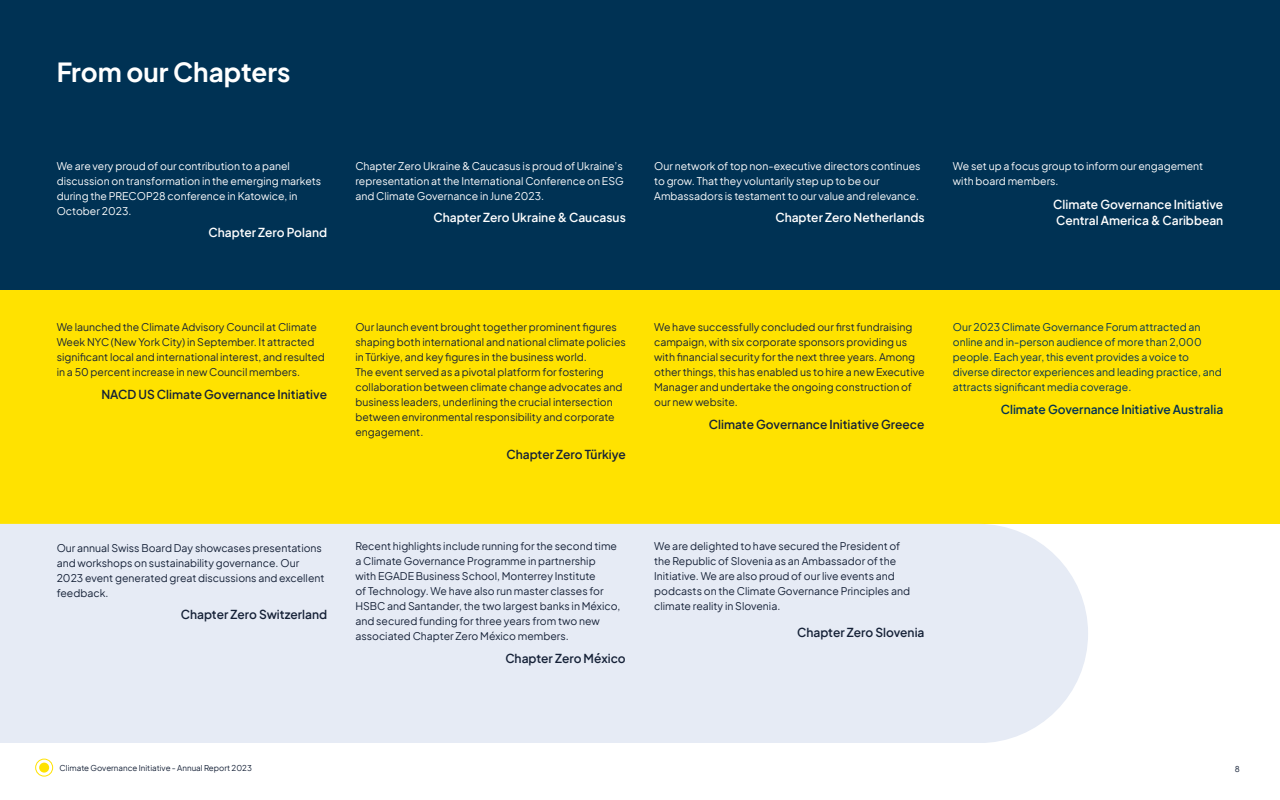
<style>
.page{position:relative;width:1280px;height:800px;background:#fff}
.page>*{position:absolute;margin:0;border:0;box-sizing:border-box;transform-origin:0 0}
.t1{font:700 26px "Plus Jakarta Sans";color:#fff}
.t2{font:600 12px "Plus Jakarta Sans";color:#152137}
.t3{font:600 12px/16px "Plus Jakarta Sans";color:#fff}
.t4{font:600 12px "Plus Jakarta Sans";color:#003254}
.t5{font:10.5px/15px "Plus Jakarta Sans";color:#152137}
.t6{font:10.5px/15px "Plus Jakarta Sans";color:#fff}
.t7{font:10.5px/15px "Plus Jakarta Sans";color:#003254}
.t8{font:8px "Plus Jakarta Sans";color:#152137}
</style>
<div class="page">
<div style="left:0;top:0;width:1280px;height:290px;background:#003254"></div>
<div style="left:0;top:290px;width:1280px;height:234px;background:#ffe200"></div>
<div style="left:0;top:524px;width:1088px;height:219px;background:#e6ebf5"></div>
<div style="left:35px;top:759px;width:18px;height:18px;border:1px solid #ffe200;border-radius:50%"></div>
<div style="left:39px;top:763px;width:10px;height:10px;background:#ffe200;border-radius:50%"></div>
<h1 class="t1" style="left:57px;top:49px;width:235px">From our Chapters</h1>
<p class="t6" style="left:57px;top:157px;width:266px">We are very proud of our contribution to a panel discussion on transformation in the emerging markets during the PRECOP28 conference in Katowice, in October 2023.</p>
<p class="t3" style="left:208px;top:223px;width:120px">Chapter Zero Poland</p>
<p class="t6" style="left:355px;top:157px;width:270px;text-align:justify">Chapter Zero Ukraine &amp; Caucasus is proud of Ukraine’s representation at the International Conference on ESG and Climate Governance in June 2023.</p>
<p class="t3" style="left:433px;top:208px;width:194px">Chapter Zero Ukraine &amp; Caucasus</p>
<p class="t6" style="left:654px;top:157px;width:268px">Our network of top non-executive directors continues to grow. That they voluntarily step up to be our<br>Ambassadors is testament to our value and relevance.</p>
<p class="t3" style="left:775px;top:208px;width:151px">Chapter Zero Netherlands</p>
<p class="t6" style="left:953px;top:157px;width:252px">We set up a focus group to inform our engagement with board members.</p>
<p class="t3" style="left:1053px;top:195px;width:172px">Climate Governance Initiative<br>Central America &amp; Caribbean</p>
<p class="t5" style="left:57px;top:319px;width:270px">We launched the Climate Advisory Council at Climate Week NYC (New York City) in September. It attracted significant local and international interest, and resulted in a 50 percent increase in new Council members.</p>
<p class="t2" style="left:101px;top:384px;width:227px">NACD US Climate Governance Initiative</p>
<p class="t5" style="left:355px;top:319px;width:272px">Our launch event brought together prominent figures shaping both international and national climate policies in Türkiye, and key figures in the business world.<br>The event served as a pivotal platform for fostering collaboration between climate change advocates and business leaders, underlining the crucial intersection between environmental responsibility and corporate engagement.</p>
<p class="t2" style="left:506px;top:444px;width:121px">Chapter Zero Türkiye</p>
<p class="t5" style="left:654px;top:319px;width:272px">We have successfully concluded our first fundraising campaign, with six corporate sponsors providing us with financial security for the next three years. Among other things, this has enabled us to hire a new Executive Manager and undertake the ongoing construction of our new website.</p>
<p class="t2" style="left:709px;top:414px;width:217px">Climate Governance Initiative Greece</p>
<p class="t7" style="left:953px;top:319px;width:270px">Our 2023 Climate Governance Forum attracted an online and in-person audience of more than 2,000 people. Each year, this event provides a voice to diverse director experiences and leading practice, and attracts significant media coverage.</p>
<p class="t4" style="left:1001px;top:399px;width:224px">Climate Governance Initiative Australia</p>
<p class="t5" style="left:57px;top:539px;width:269px">Our annual Swiss Board Day showcases presentations and workshops on sustainability governance. Our 2023 event generated great discussions and excellent feedback.</p>
<p class="t2" style="left:181px;top:604px;width:148px">Chapter Zero Switzerland</p>
<p class="t5" style="left:355px;top:537px;width:267px">Recent highlights include running for the second time a Climate Governance Programme in partnership<br>with EGADE Business School, Monterrey Institute<br>of Technology. We have also run master classes for HSBC and Santander, the two largest banks in México, and secured funding for three years from two new associated Chapter Zero México members.</p>
<p class="t2" style="left:505px;top:648px;width:122px">Chapter Zero México</p>
<p class="t5" style="left:654px;top:537px;width:257px">We are delighted to have secured the President of the Republic of Slovenia as an Ambassador of the Initiative. We are also proud of our live events and podcasts on the Climate Governance Principles and climate reality in Slovenia.</p>
<p class="t2" style="left:797px;top:622px;width:129px">Chapter Zero Slovenia</p>
<p class="t8" style="left:60px;top:761px;width:194px">Climate Governance Initiative - Annual Report 2023</p>
<p class="t8" style="left:1235px;top:763px;width:7px">8</p>
</div>
